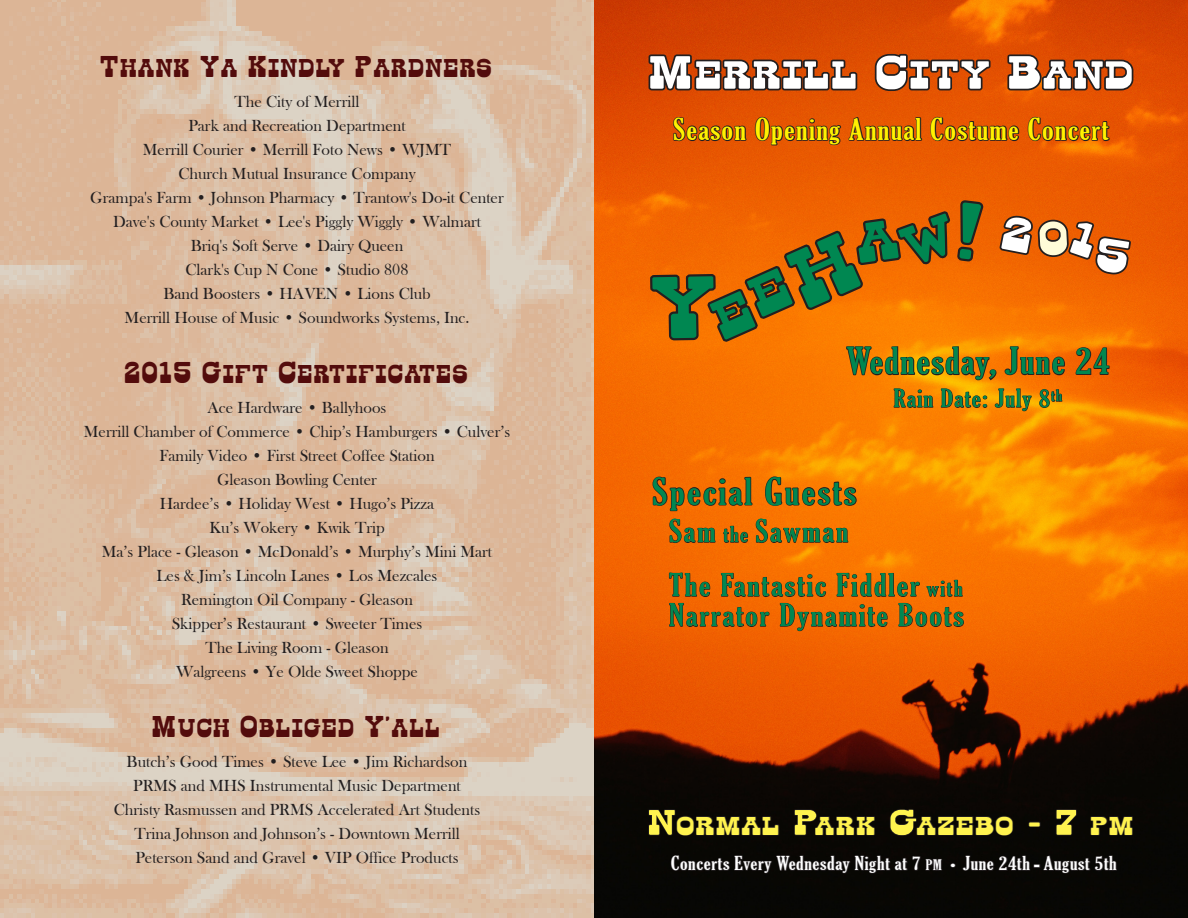
<style>
.page{position:relative;width:1188px;height:918px;background:#fff}
.page>*{position:absolute;margin:0;border:0;box-sizing:border-box;transform-origin:0 0}
.t1{font:700 54.75px "Barn";letter-spacing:.01em;color:#fff;scale:1.17 1}
.t2{font:700 36px "Barn";letter-spacing:.02em;color:#530c0c}
.t3{font:700 36px "Barn";letter-spacing:.02em;color:#fff34f;scale:1.19 1}
.t4{font:extra-condensed 35.7px "Gloucester";letter-spacing:.04em;color:#008751;scale:1.17 1}
.t5{font:extra-condensed 35.7px "Gloucester";letter-spacing:.06em;color:#008751;scale:1.19 1}
.t6{font:extra-condensed 30px "Gloucester";letter-spacing:.06em;color:#008751;scale:1.19 1}
.t7{font:extra-condensed 28.8px "Gloucester";letter-spacing:.04em;color:#fff101;scale:1.17 1}
.t8{font:extra-condensed 24px "Gloucester";letter-spacing:.05em;color:#008751;scale:1.17 1}
.t9{font:extra-condensed 18.45px "Gloucester";letter-spacing:.03em;color:#fff;scale:1.19 1}
.t10{font:16.5px "Bask Old Face";color:#231f20}
.s1{font-size:42px}
.s2{font-size:65.1px}
.s3{font-size:21px}
.s4{font-size:49.5px}
.s5{font-size:39px}
.s6{font-size:13.95px}
.s7{font-size:12.3px}
.s8{font-family:"Arial";font-weight:900;font-stretch:normal;font-size:15.3px}
</style>
<div class="page">
<img style="left:0;top:0;width:1188px;height:918px">
<svg style="left:893px;top:388px;width:41px;height:24px"></svg>
<svg style="left:940px;top:388px;width:48px;height:23px"></svg>
<svg style="left:994px;top:388px;width:38px;height:24px"></svg>
<svg style="left:1039px;top:389px;width:24px;height:19px"></svg>
<svg style="left:648px;top:0;width:70px;height:800px;background:#ca5001"></svg>
<svg style="left:648px;top:808px;width:132px;height:29px;background:#0f0d0a"></svg>
<svg style="left:793px;top:809px;width:83px;height:27px;background:#100d0b"></svg>
<svg style="left:889px;top:808px;width:125px;height:29px;background:#0f0d0a"></svg>
<div style="left:1029px;top:822px;width:12px;height:5px;border:2px solid #231f20"></div>
<svg style="left:1055px;top:808px;width:23px;height:28px"></svg>
<svg style="left:1090px;top:811px;width:44px;height:25px"></svg>
<svg style="left:670px;top:843px;width:448px;height:42px;background:#0c0b08"></svg>
<svg style="left:652px;top:476px;width:101px;height:36px;background:#c45b08"></svg>
<svg style="left:764px;top:475px;width:93px;height:37px;background:#cb6707"></svg>
<svg style="left:669px;top:518px;width:47px;height:25px"></svg>
<svg style="left:723px;top:525px;width:25px;height:21px"></svg>
<svg style="left:756px;top:518px;width:93px;height:25px;background:#c96107"></svg>
<svg style="left:669px;top:572px;width:295px;height:60px;background:#d15e06"></svg>
<svg style="left:647px;top:41px;width:488px;height:340px;background:#d05905"></svg>
<p class="t2" style="left:101px;top:51px;width:394px"><span class="s1">T</span>hank <span class="s1">Y</span>a <span class="s1">K</span>indly <span class="s1">P</span>ardners</p>
<p class="t10" style="left:235px;top:92px;width:126px">The City of Merrill</p>
<p class="t10" style="left:188px;top:116px;width:219px">Park and Recreation Department</p>
<p class="t10" style="left:143px;top:140px;width:310px">Merrill Courier • Merrill Foto News • WJMT</p>
<p class="t10" style="left:178px;top:164px;width:239px">Church Mutual Insurance Company</p>
<p class="t10" style="left:90px;top:188px;width:415px">Grampa's Farm • Johnson Pharmacy • Trantow's Do-it Center</p>
<p class="t10" style="left:113px;top:212px;width:370px">Dave's County Market • Lee's Piggly Wiggly • Walmart</p>
<p class="t10" style="left:191px;top:236px;width:214px">Briq's Soft Serve • Dairy Queen</p>
<p class="t10" style="left:186px;top:260px;width:224px">Clark's Cup N Cone • Studio 808</p>
<p class="t10" style="left:163px;top:284px;width:269px">Band Boosters • HAVEN • Lions Club</p>
<p class="t10" style="left:125px;top:308px;width:346px">Merrill House of Music • Soundworks Systems, Inc.</p>
<p class="t2" style="left:125px;top:357px;width:345px"><span class="s1">2015 G</span>ift <span class="s1">C</span>ertificateS</p>
<p class="t10" style="left:208px;top:398px;width:180px">Ace Hardware • Ballyhoos</p>
<p class="t10" style="left:84px;top:422px;width:428px">Merrill Chamber of Commerce • Chip’s Hamburgers • Culver’s</p>
<p class="t10" style="left:159px;top:446px;width:277px">Family Video • First Street Coffee Station</p>
<p class="t10" style="left:217px;top:470px;width:161px">Gleason Bowling Center</p>
<p class="t10" style="left:160px;top:494px;width:276px">Hardee’s • Holiday West • Hugo’s Pizza</p>
<p class="t10" style="left:209px;top:518px;width:177px">Ku’s Wokery • Kwik Trip</p>
<p class="t10" style="left:102px;top:542px;width:392px">Ma’s Place - Gleason • McDonald’s • Murphy’s Mini Mart</p>
<p class="t10" style="left:157px;top:566px;width:282px">Les &amp; Jim’s Lincoln Lanes • Los Mezcales</p>
<p class="t10" style="left:181px;top:590px;width:233px">Remington Oil Company - Gleason</p>
<p class="t10" style="left:172px;top:614px;width:252px">Skipper’s Restaurant • Sweeter Times</p>
<p class="t10" style="left:205px;top:638px;width:185px">The Living Room - Gleason</p>
<p class="t10" style="left:176px;top:662px;width:243px">Walgreens • Ye Olde Sweet Shoppe</p>
<p class="t2" style="left:153px;top:711px;width:290px"><span class="s1">M</span>uch <span class="s1">O</span>bliged <span class="s1">Y</span>’all</p>
<p class="t10" style="left:127px;top:752px;width:342px">Butch’s Good Times • Steve Lee • Jim Richardson</p>
<p class="t10" style="left:133px;top:776px;width:329px">PRMS and MHS Instrumental Music Department</p>
<p class="t10" style="left:114px;top:800px;width:368px">Christy Rasmussen and PRMS Accelerated Art Students</p>
<p class="t10" style="left:134px;top:824px;width:327px">Trina Johnson and Johnson’s - Downtown Merrill</p>
<p class="t10" style="left:135px;top:848px;width:325px">Peterson Sand and Gravel • VIP Office Products</p>
<p class="t1" style="left:650px;top:50px;width:416px"><span class="s2">M</span>errill <span class="s2">C</span>ity <span class="s2">B</span>and</p>
<p class="t7" style="left:673px;top:113px;width:374px">Season Opening Annual Costume Concert</p>
<p class="t4" style="left:846px;top:341px;width:226px">Wednesday, June 24</p>
<p class="t8" style="left:894px;top:385px;width:145px">Rain Date: July 8<sup>th</sup></p>
<p class="t5" style="left:652px;top:471px;width:173px">Special Guests</p>
<p class="t6" style="left:669px;top:514px;width:152px">Sam <span class="s3">the</span> Sawman</p>
<p class="t6" style="left:669px;top:568px;width:248px">The Fantastic Fiddler <span class="s3">with</span></p>
<p class="t6" style="left:669px;top:598px;width:249px">Narrator Dynamite Boots</p>
<p class="t3" style="left:649px;top:809px;width:410px"><span class="s4">N</span>ormal <span class="s4">P</span>ark <span class="s4">G</span>azebo <span class="s5">-</span> <span class="s4">7</span> PM</p>
<p class="t9" style="left:671px;top:853px;width:376px">Concerts Every Wednesday Night at 7 <span class="s6">PM</span> <span class="s7">•</span> June 24th <span class="s8">-</span> August 5th</p>
</div>
